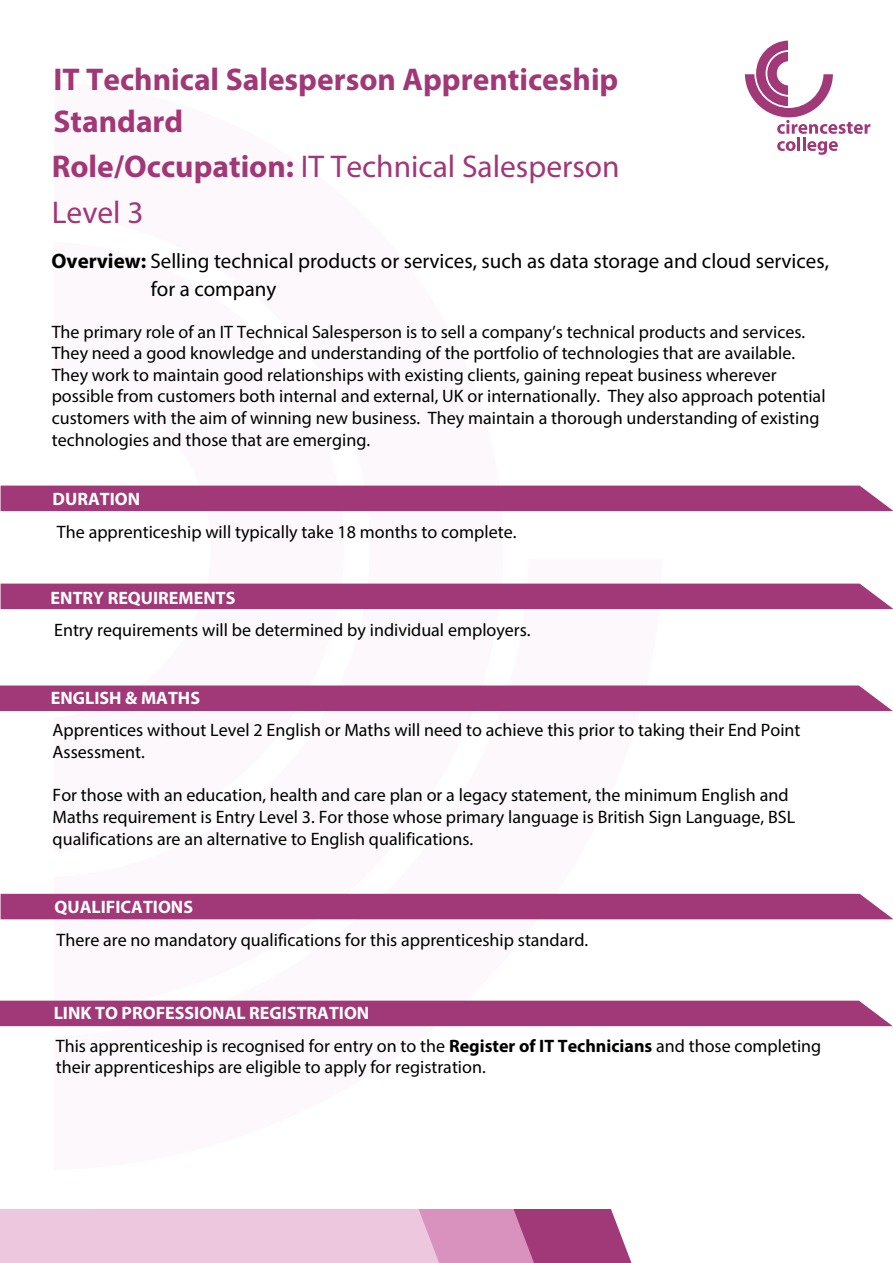
<style>
.page{position:relative;width:893px;height:1263px;background:#fff}
.page>*{position:absolute;margin:0;border:0;box-sizing:border-box;transform-origin:0 0}
.t1{font:700 31.5px/42.2px "Myriad Pro";color:#a13777}
.t2{font:31.5px/45.2px "Myriad Pro";color:#a13777}
.t3{font:21px "Myriad Pro";color:#000}
.t4{font:18px/21.6px "Myriad Pro";color:#000}
.t5{font:700 18px "Myriad Pro";color:#fff}
.s1{font-weight:700}
.s2{font-weight:700;color:#fff}
</style>
<div class="page">
<svg style="left:54px;top:583px;width:608px;height:444px"></svg>
<svg style="left:54px;top:485px;width:449px;height:516px"></svg>
<svg style="left:54px;top:485px;width:290px;height:366px"></svg>
<svg style="left:0;top:1209px;width:631px;height:54px;background:#dea9c9"></svg>
<svg style="left:745px;top:41px;width:125px;height:93px"></svg>
<svg style="left:777px;top:141px;width:19px;height:10px"></svg>
<hr style="left:797px;top:137px;width:3px;height:14px;background:#a13878">
<hr style="left:803px;top:137px;width:3px;height:14px;background:#a13878">
<svg style="left:807px;top:141px;width:31px;height:14px"></svg>
<div style="left:1px;top:486px;width:892px;height:25px;background:#a13878"></div>
<div style="left:0;top:685px;width:893px;height:26px;background:#a13878"></div>
<div style="left:1px;top:584px;width:892px;height:25px;background:#a13878"></div>
<div style="left:1px;top:894px;width:892px;height:25px;background:#a13878"></div>
<div style="left:0;top:1001px;width:893px;height:25px;background:#a13878"></div>
<h1 class="t1" style="left:54px;top:57px;width:566px">IT Technical Salesperson Apprenticeship<br>Standard</h1>
<h1 class="t2" style="left:52px;top:144px;width:569px"><span class="s1">Role/Occupation:</span> IT Technical Salesperson<br>Level 3</h1>
<p class="t3" style="left:52px;top:248px;width:779px"><span class="s1">Overview:</span> Selling technical products or services, such as data storage and cloud services,</p>
<p class="t3" style="left:151px;top:276px;width:127px">for a company</p>
<p class="t4" style="left:52px;top:320px;width:775px">The primary role of an IT Technical Salesperson is to sell a company’s technical products and services.<br>They need a good knowledge and understanding of the portfolio of technologies that are available.<br>They work to maintain good relationships with existing clients, gaining repeat business wherever possible from customers both internal and external, UK or internationally. They also approach potential customers with the aim of winning new business. They maintain a thorough understanding of existing technologies and those that are emerging.</p>
<p class="t5" style="left:53px;top:487px;width:89px">DURATION</p>
<p class="t4" style="left:57px;top:520px;width:461px">The apprenticeship will typically take 18 months to complete.</p>
<p class="t5" style="left:51px;top:586px;width:186px">ENTRY REQUIREMENTS</p>
<p class="t4" style="left:54px;top:619px;width:478px">Entry requirements will be determined by individual employers.</p>
<p class="t5" style="left:51px;top:686px;width:151px">ENGLISH &amp; MATHS</p>
<p class="t4" style="left:53px;top:719px;width:749px">Apprentices without Level 2 English or Maths will need to achieve this prior to taking their End Point<br>Assessment.</p>
<p class="t4" style="left:53px;top:784px;width:744px">For those with an education, health and care plan or a legacy statement, the minimum English and<br>Maths requirement is Entry Level 3. For those whose primary language is British Sign Language, BSL qualifications are an alternative to English qualifications.</p>
<p class="t5" style="left:55px;top:895px;width:140px">QUALIFICATIONS</p>
<p class="t4" style="left:57px;top:929px;width:533px">There are no mandatory qualifications for this apprenticeship standard.</p>
<p class="t4" style="left:54px;top:996px;width:769px;line-height:33.2px"><span class="s2">LINK TO PROFESSIONAL REGISTRATION<br></span>This apprenticeship is recognised for entry on to the <span class="s1">Register of IT Technicians</span> and those completing</p>
<p class="t4" style="left:56px;top:1056px;width:431px">their apprenticeships are eligible to apply for registration.</p>
</div>
